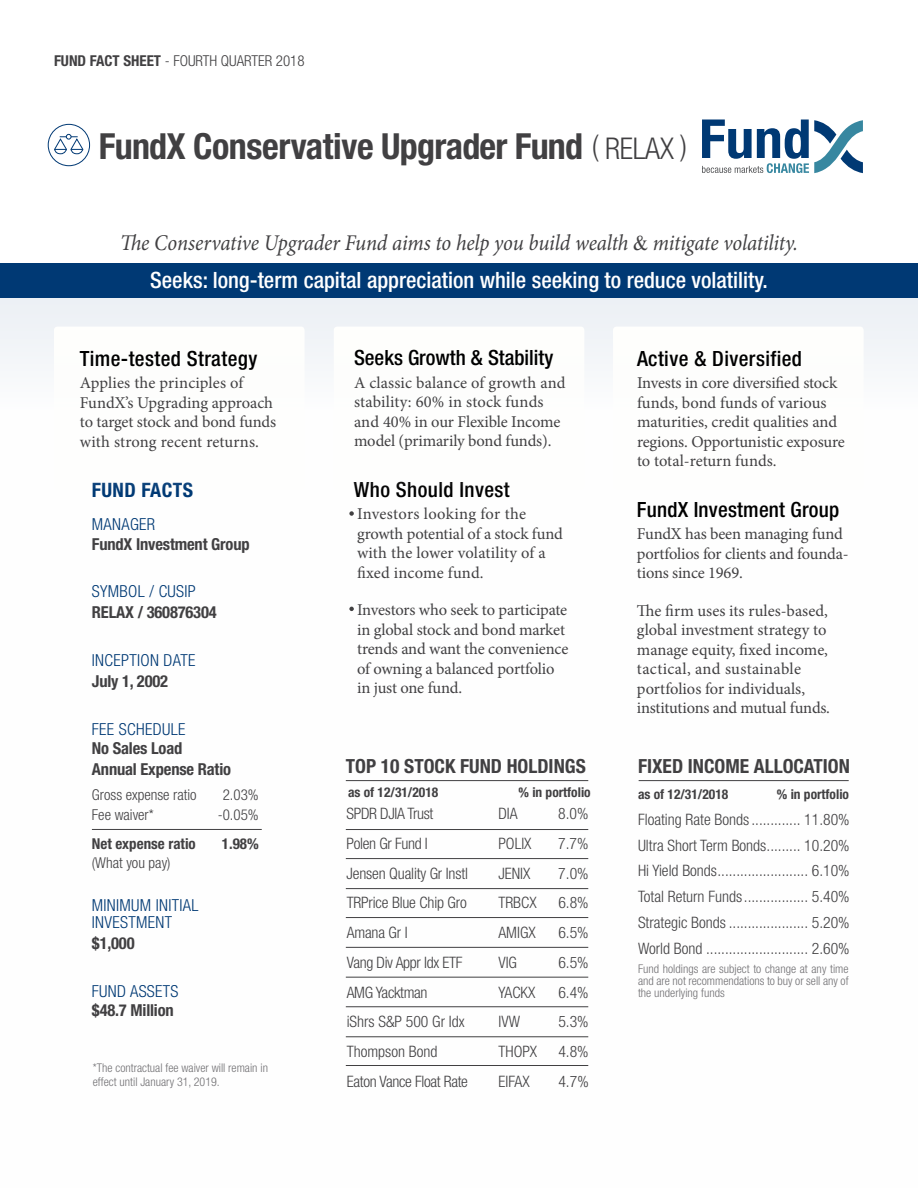
<style>
.page{position:relative;width:918px;height:1188px;background:#fff}
.page>*{position:absolute;margin:0;border:0;box-sizing:border-box;transform-origin:0 0}
.t1{font:700 condensed 36px "Helvetica Neue";letter-spacing:-.02em;color:#414042}
.t2{font:italic 22.5px "Minion Pro";letter-spacing:-.01em;color:#414042;scale:.92 1}
.t3{font:500 condensed 22.5px "Helvetica Neue";color:#fff}
.t4{font:500 condensed 21px "Helvetica Neue";letter-spacing:.02em;color:#000}
.t5{font:500 condensed 21px "Helvetica Neue";color:#000}
.t6{font:700 condensed 19.95px "Helvetica Neue";letter-spacing:.02em;color:#003974}
.t7{font:700 condensed 19.5px "Helvetica Neue";color:#414042}
.t8{font:16.5px/19.5px "Minion Pro";letter-spacing:-.005em;color:#414042}
.t9{font:700 condensed 16.5px/21.5px "Helvetica Neue";letter-spacing:-.01em;color:#414042}
.t10{font:300 condensed 16.5px/16.5px "Helvetica Neue";letter-spacing:.02em;color:#003974}
.t11{font:300 condensed 15.75px/25.8px "Helvetica Neue";letter-spacing:-.01em;color:#414042;text-align:justify}
.t12{font:300 condensed 15px "Helvetica Neue";color:#414042}
.t13{font:700 condensed 15px "Helvetica Neue";color:#414042}
.t14{font:700 condensed 13.5px "Helvetica Neue";color:#414042}
.t15{font:300 condensed 12px/12px "Helvetica Neue";color:#717073;text-align:justify}
.s1{font-weight:700}
.s2{font-weight:300;font-size:30px}
.s3{font-family:"Times New Roman";font-style:normal;font-size:21px}
</style>
<div class="page">
<div style="left:0;top:263px;width:918px;height:35px;background:#003974"></div>
<svg style="left:702px;top:120px;width:161px;height:53px"></svg>
<hr style="left:92px;top:829px;width:170px;height:1px;background:#414042">
<div style="left:48px;top:124px;width:42px;height:42px;border:1px solid #003974;border-radius:50%"></div>
<svg style="left:54px;top:134px;width:30px;height:21px"></svg>
<svg style="left:349px;top:511px;width:5px;height:5px"></svg>
<svg style="left:349px;top:607px;width:5px;height:4px"></svg>
<hr style="left:346px;top:780px;width:242px;height:1px;background:#414042">
<hr style="left:639px;top:780px;width:210px;height:1px;background:#414042">
<hr style="left:346px;top:829px;width:242px;height:1px;background:#414042">
<hr style="left:346px;top:858px;width:242px;height:1px;background:#414042">
<hr style="left:346px;top:888px;width:242px;height:1px;background:#414042">
<hr style="left:346px;top:917px;width:242px;height:1px;background:#414042">
<hr style="left:346px;top:947px;width:242px;height:1px;background:#414042">
<hr style="left:346px;top:977px;width:242px;height:1px;background:#414042">
<hr style="left:346px;top:1006px;width:242px;height:1px;background:#414042">
<hr style="left:346px;top:1036px;width:242px;height:1px;background:#414042">
<hr style="left:346px;top:1065px;width:242px;height:1px;background:#414042">
<p class="t12" style="left:54px;top:52px;width:252px"><span class="s1">FUND FACT SHEET</span> - FOURTH QUARTER 2018</p>
<h1 class="t1" style="left:99px;top:124px;width:590px">FundX Conservative Upgrader Fund <span class="s2">( RELAX )</span></h1>
<h2 class="t2" style="left:120px;top:228px;width:738px">The Conservative Upgrader Fund aims to help you build wealth <span class="s3">&amp;</span> mitigate volatility.</h2>
<h2 class="t3" style="left:150px;top:266px;width:619px">Seeks: long-term capital appreciation while seeking to reduce volatility.</h2>
<p class="t4" style="left:80px;top:346px;width:179px">Time-tested Strategy</p>
<p class="t8" style="left:80px;top:373px;width:198px">Applies the principles of<br>FundX’s Upgrading approach to target stock and bond funds with strong recent returns.</p>
<p class="t6" style="left:92px;top:478px;width:103px">FUND FACTS</p>
<p class="t10" style="left:92px;top:516px;width:65px">MANAGER</p>
<p class="t9" style="left:92px;top:533px;width:159px">FundX Investment Group</p>
<p class="t10" style="left:92px;top:583px;width:105px">SYMBOL / CUSIP</p>
<p class="t9" style="left:92px;top:602px;width:126px">RELAX / 360876304</p>
<p class="t10" style="left:92px;top:652px;width:105px">INCEPTION DATE</p>
<p class="t9" style="left:92px;top:670px;width:78px">July 1, 2002</p>
<p class="t10" style="left:92px;top:720px;width:95px">FEE SCHEDULE</p>
<p class="t9" style="left:92px;top:737px;width:141px">No Sales Load<br>Annual Expense Ratio</p>
<p class="t12" style="left:92px;top:787px;width:106px">Gross expense ratio</p>
<p class="t12" style="left:223px;top:787px;width:38px">2.03%</p>
<p class="t12" style="left:92px;top:806px;width:63px">Fee waiver*</p>
<p class="t12" style="left:218px;top:806px;width:43px">-0.05%</p>
<p class="t13" style="left:92px;top:835px;width:105px">Net expense ratio</p>
<p class="t12" style="left:92px;top:855px;width:80px">(What you pay)</p>
<p class="t13" style="left:222px;top:835px;width:38px">1.98%</p>
<p class="t10" style="left:92px;top:897px;width:108px">MINIMUM INITIAL<br>INVESTMENT</p>
<p class="t9" style="left:92px;top:932px;width:44px">$1,000</p>
<p class="t10" style="left:92px;top:982px;width:88px">FUND ASSETS</p>
<p class="t9" style="left:92px;top:999px;width:83px">$48.7 Million</p>
<p class="t15" style="left:93px;top:1061px;width:177px;line-height:14.2px">*The contractual fee waiver will remain in effect until January 31, 2019.</p>
<p class="t5" style="left:354px;top:345px;width:201px">Seeks Growth &amp; Stability</p>
<p class="t8" style="left:354px;top:373px;width:213px">A classic balance of growth and stability: 60% in stock funds and 40% in our Flexible Income model (primarily bond funds).</p>
<p class="t4" style="left:354px;top:477px;width:157px">Who Should Invest</p>
<p class="t8" style="left:357px;top:504px;width:207px">Investors looking for the growth potential of a stock fund with the lower volatility of a fixed income fund.</p>
<p class="t8" style="left:357px;top:600px;width:213px">Investors who seek to participate in global stock and bond market trends and want the convenience of owning a balanced portfolio in just one fund.</p>
<p class="t7" style="left:346px;top:755px;width:242px">TOP 10 STOCK FUND HOLDINGS</p>
<p class="t14" style="left:348px;top:784px;width:92px">as of 12/31/2018</p>
<p class="t14" style="left:519px;top:784px;width:74px">% in portfolio</p>
<p class="t11" style="left:347px;top:801px;width:88px">SPDR DJIA Trust</p>
<p class="t11" style="left:498px;top:801px;width:21px">DIA</p>
<p class="t11" style="left:558px;top:801px;width:32px">8.0%</p>
<p class="t11" style="left:347px;top:830px;width:83px">Polen Gr Fund I</p>
<p class="t11" style="left:498px;top:830px;width:35px">POLIX</p>
<p class="t11" style="left:558px;top:830px;width:32px">7.7%</p>
<p class="t11" style="left:347px;top:860px;width:123px">Jensen Quality Gr Instl</p>
<p class="t11" style="left:498px;top:860px;width:34px">JENIX</p>
<p class="t11" style="left:558px;top:860px;width:32px">7.0%</p>
<p class="t11" style="left:347px;top:890px;width:122px">TRPrice Blue Chip Gro</p>
<p class="t11" style="left:498px;top:890px;width:40px">TRBCX</p>
<p class="t11" style="left:558px;top:890px;width:32px">6.8%</p>
<p class="t11" style="left:347px;top:920px;width:62px">Amana Gr I</p>
<p class="t11" style="left:498px;top:920px;width:39px">AMIGX</p>
<p class="t11" style="left:558px;top:920px;width:32px">6.5%</p>
<p class="t11" style="left:347px;top:949px;width:117px">Vang Div Appr Idx ETF</p>
<p class="t11" style="left:498px;top:949px;width:20px">VIG</p>
<p class="t11" style="left:558px;top:949px;width:32px">6.5%</p>
<p class="t11" style="left:347px;top:979px;width:82px">AMG Yacktman</p>
<p class="t11" style="left:498px;top:979px;width:39px">YACKX</p>
<p class="t11" style="left:558px;top:979px;width:32px">6.4%</p>
<p class="t11" style="left:347px;top:1009px;width:119px">iShrs S&amp;P 500 Gr Idx</p>
<p class="t11" style="left:498px;top:1009px;width:23px">IVW</p>
<p class="t11" style="left:558px;top:1009px;width:32px">5.3%</p>
<p class="t11" style="left:347px;top:1038px;width:92px">Thompson Bond</p>
<p class="t11" style="left:499px;top:1038px;width:40px">THOPX</p>
<p class="t11" style="left:558px;top:1038px;width:32px">4.8%</p>
<p class="t11" style="left:347px;top:1068px;width:123px">Eaton Vance Float Rate</p>
<p class="t11" style="left:499px;top:1068px;width:33px">EIFAX</p>
<p class="t11" style="left:558px;top:1068px;width:32px">4.7%</p>
<p class="t4" style="left:637px;top:346px;width:167px">Active &amp; Diversified</p>
<p class="t8" style="left:637px;top:373px;width:209px">Invests in core diversified stock funds, bond funds of various maturities, credit qualities and regions. Opportunistic exposure to total-return funds.</p>
<p class="t4" style="left:637px;top:497px;width:204px">FundX Investment Group</p>
<p class="t8" style="left:637px;top:524px;width:213px">FundX has been managing fund portfolios for clients and founda&shy;tions since 1969.</p>
<p class="t8" style="left:637px;top:601px;width:195px">The firm uses its rules-based, global investment strategy to manage equity, fixed income, tactical, and sustainable portfolios for individuals, institutions and mutual funds.</p>
<p class="t7" style="left:638px;top:754px;width:213px">FIXED INCOME ALLOCATION</p>
<p class="t14" style="left:638px;top:786px;width:92px">as of 12/31/2018</p>
<p class="t14" style="left:777px;top:786px;width:74px">% in portfolio</p>
<p class="t11" style="left:638px;top:806px;width:213px">Floating Rate Bonds............. 11.80% Ultra Short Term Bonds......... 10.20% Hi Yield Bonds........................ 6.10% Total Return Funds................. 5.40% Strategic Bonds ..................... 5.20% World Bond ........................... 2.60%</p>
<p class="t15" style="left:638px;top:963px;width:212px">Fund holdings are subject to change at any time and are not recommendations to buy or sell any of the underlying funds</p>
</div>
